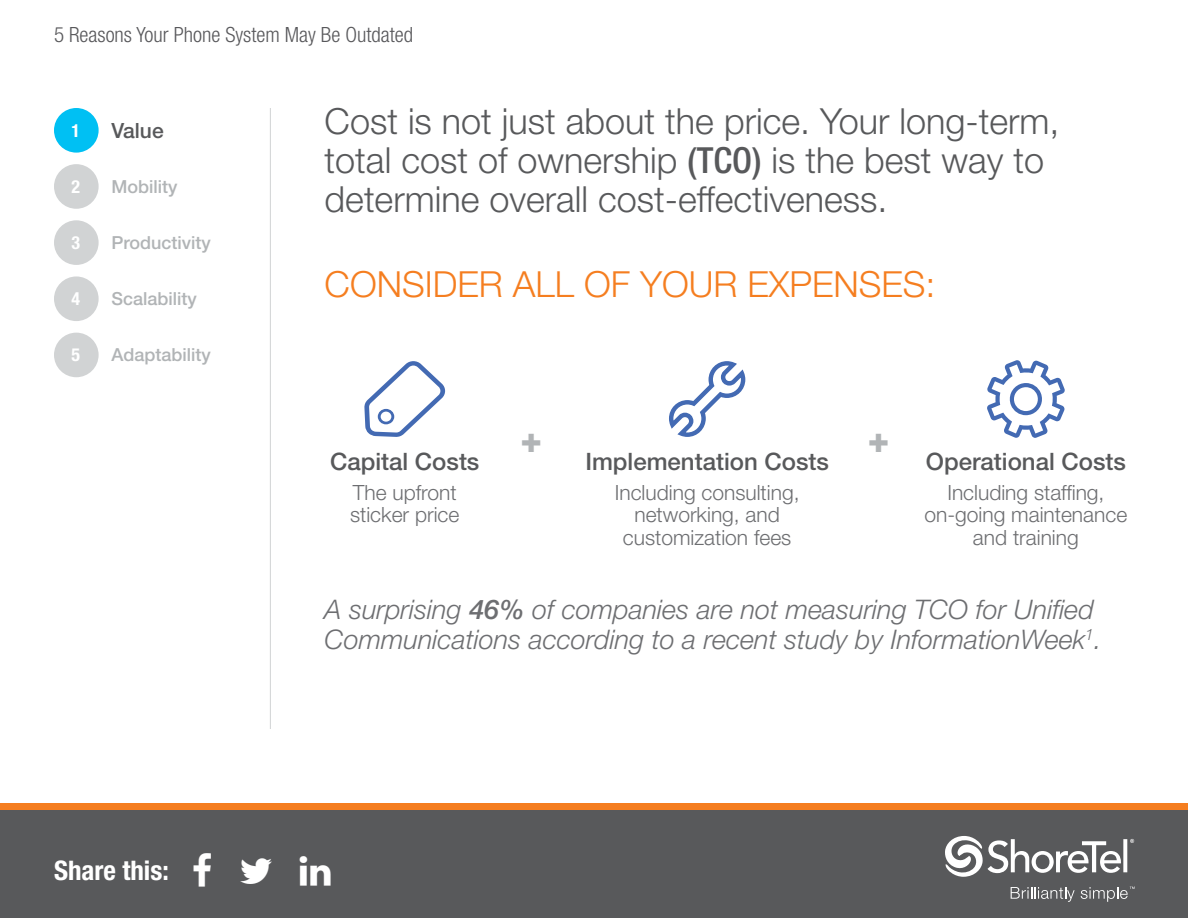
<style>
.page{position:relative;width:1188px;height:918px;background:#fff}
.page>*{position:absolute;margin:0;border:0;box-sizing:border-box;transform-origin:0 0}
.t1{font:300 36px/39px "Helvetica Neue LT Std";color:#58595b}
.t2{font:300 36px "Helvetica Neue LT Std";color:#f57e20}
.t3{font:800 36px "Helvetica Neue LT Std";color:#b1b4b6}
.t4{font:italic 300 27px/30px "Helvetica Neue LT Std";color:#6d6e71}
.t5{font:700 condensed 27px "Helvetica Neue LT Std";color:#fff}
.t6{font:500 24px "Helvetica Neue LT Std";color:#58595b}
.t7{font:300 21px/22.5px "Helvetica Neue LT Std";color:#6d6e71;text-align:center}
.t8{font:300 condensed 21px "Helvetica Neue LT Std";color:#58585b}
.t9{font:500 21px "Helvetica Neue LT Std";color:#58595b}
.t10{font:500 18px "Helvetica Neue LT Std";color:#b1b4b6}
.t11{font:700 condensed 18px "Helvetica Neue LT Std";color:#fff}
.s1{font-weight:500;font-stretch:condensed}
.s2{font-weight:500}
</style>
<div class="page">
<div style="left:0;top:810px;width:1188px;height:108px;background:#58595b"></div>
<div style="left:0;top:803px;width:1188px;height:7px;background:#f57e20"></div>
<hr style="left:270px;top:108px;width:1px;height:621px;background:#d1d3d4">
<svg style="left:945px;top:836px;width:189px;height:41px"></svg>
<svg style="left:1011px;top:887px;width:64px;height:15px"></svg>
<svg style="left:1081px;top:887px;width:54px;height:15px"></svg>
<div style="left:54px;top:108px;width:45px;height:45px;background:#00c0f3;border-radius:50%"></div>
<div style="left:54px;top:164px;width:45px;height:45px;background:#d1d3d4;border-radius:50%"></div>
<div style="left:54px;top:220px;width:45px;height:45px;background:#d1d3d4;border-radius:50%"></div>
<div style="left:54px;top:276px;width:45px;height:45px;background:#d1d3d4;border-radius:50%"></div>
<div style="left:54px;top:333px;width:45px;height:44px;background:#d1d3d4;border-radius:50%"></div>
<svg style="left:364px;top:361px;width:81px;height:76px"></svg>
<svg style="left:669px;top:361px;width:77px;height:76px"></svg>
<svg style="left:987px;top:360px;width:78px;height:78px"></svg>
<p class="t8" style="left:54px;top:23px;width:361px">5 Reasons Your Phone System May Be Outdated</p>
<p class="t11" style="left:71px;top:119px;width:10px">1</p>
<p class="t11" style="left:71px;top:176px;width:10px">2</p>
<p class="t11" style="left:71px;top:232px;width:10px">3</p>
<p class="t11" style="left:71px;top:288px;width:10px">4</p>
<p class="t11" style="left:71px;top:344px;width:10px">5</p>
<p class="t9" style="left:112px;top:118px;width:54px">Value</p>
<p class="t10" style="left:112px;top:176px;width:68px">Mobility</p>
<p class="t10" style="left:112px;top:232px;width:101px">Productivity</p>
<p class="t10" style="left:112px;top:288px;width:87px">Scalability</p>
<p class="t10" style="left:112px;top:344px;width:101px">Adaptability</p>
<p class="t5" style="left:54px;top:854px;width:116px">Share this:</p>
<h1 class="t1" style="left:325px;top:101px;width:736px">Cost is not just about the price. Your long-term, total cost of ownership <span class="s1">(TCO)</span> is the best way to determine overall cost-effectiveness.</h1>
<h1 class="t2" style="left:325px;top:262px;width:612px">CONSIDER ALL OF YOUR EXPENSES:</h1>
<p class="t6" style="left:330px;top:447px;width:151px">Capital Costs</p>
<p class="t7" style="left:350px;top:480px;width:111px;text-align:left">The upfront sticker price</p>
<h1 class="t3" style="left:521px;top:418px;width:23px">+</h1>
<h1 class="t3" style="left:868px;top:418px;width:23px">+</h1>
<p class="t6" style="left:585px;top:447px;width:245px">Implementation Costs</p>
<p class="t7" style="left:615px;top:480px;width:186px">Including consulting, networking, and customization fees</p>
<p class="t6" style="left:926px;top:447px;width:202px">Operational Costs</p>
<p class="t7" style="left:925px;top:480px;width:204px">Including staffing, on-going maintenance and training</p>
<p class="t4" style="left:325px;top:594px;width:778px">A surprising <span class="s2">46%</span> of companies are not measuring TCO for Unified<br>Communications according to a recent study by InformationWeek<sup>1</sup>.</p>
</div>
